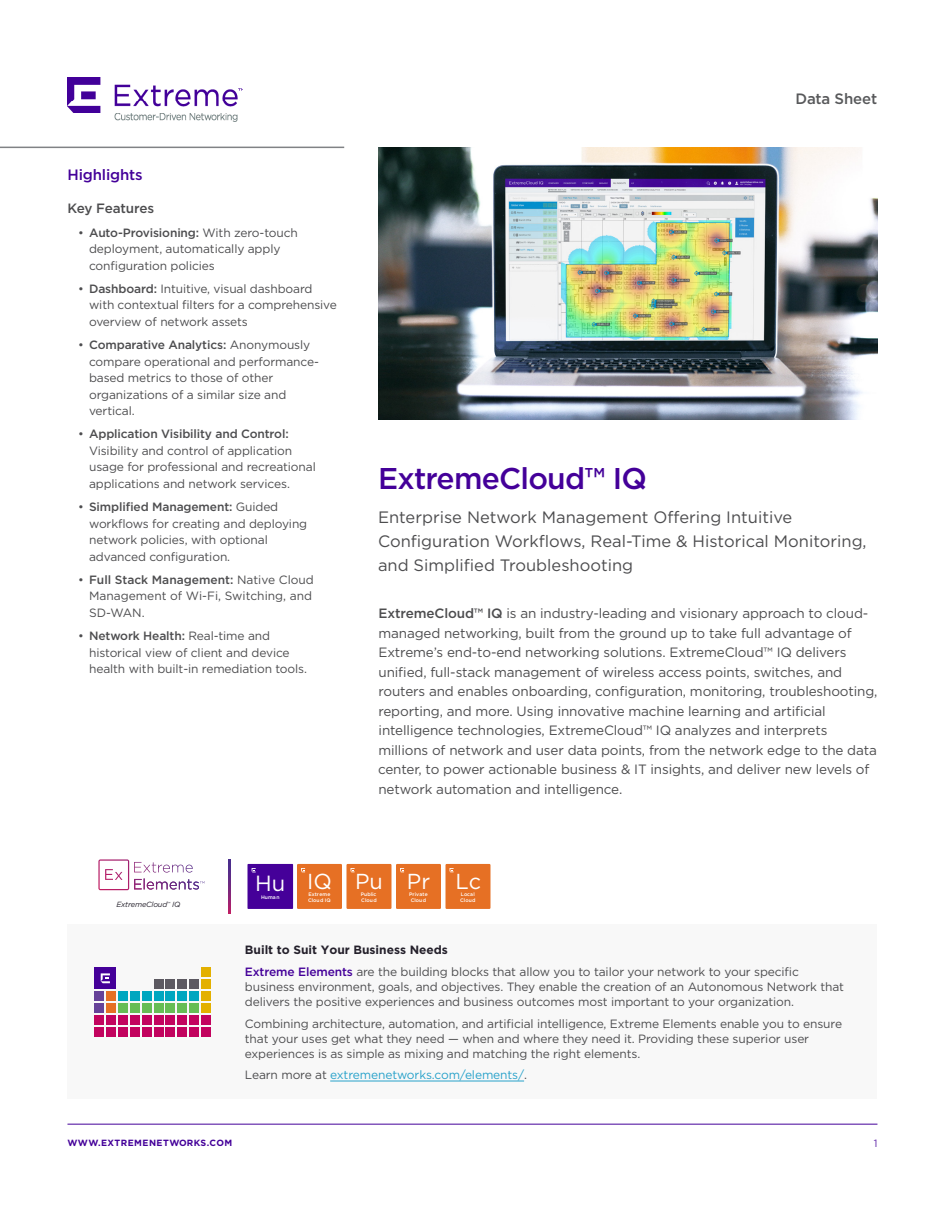
<style>
.page{position:relative;width:945px;height:1215px;background:#fff}
.page>*{position:absolute;margin:0;border:0;box-sizing:border-box;transform-origin:0 0}
.t1{font:500 30px "Gotham";letter-spacing:-.025em;color:#409}
.t2{font:21.9px "Gotham";color:#fff}
.t3{font:21.6px "Gotham";color:#fff}
.Introduction_Body{font:16.5px/24px "Gotham";color:#4d4d4f}
.Sidebar_-_H1{font:500 15px "Gotham";letter-spacing:-.01em;color:#409}
.Document_Header{font:500 15px "Gotham";letter-spacing:-.01em;color:#58595b}
.Body{font:13.5px/19.5px "Gotham";letter-spacing:-.01em;color:#4d4d4f}
.Sidebar_-_H2{font:500 13.5px "Gotham";letter-spacing:-.015em;color:#4d4d4f}
.Body-2{font:12px/16.5px "Gotham";letter-spacing:-.01em;color:#4d4d4f}
.Body-3{font:12px "Gotham";letter-spacing:-.01em;color:#29a2ca}
.t4{font:700 12px "Gotham";color:#24202b}
.Page_Number{font:10.5px "Gotham";color:#6026a8}
.t5{font:700 9px "Gotham";letter-spacing:.05em;color:#409}
.t6{font:italic 7.5px "Gotham";letter-spacing:-.025em;color:#24202b}
.t7{font:500 5.1px "Gotham";color:#fff}
.t8{font:500 4.95px/5.8px "Gotham";color:#fff}
.s1{font-weight:500}
.s2{font-weight:500;color:#409}
.s3{color:#4d4d4f}
</style>
<div class="page">
<hr style="left:67px;top:1124px;width:810px;height:1px;background:#409">
<img style="left:68px;top:78px;width:175px;height:43px">
<hr style="left:0;top:147px;width:344px;height:1px;background:#808285">
<img style="left:378px;top:147px;width:500px;height:272px">
<div style="left:68px;top:925px;width:809px;height:174px;background:#f8f8f8"></div>
<hr style="left:330px;top:1081px;width:194px;height:1px;background:#29a2ca">
<svg style="left:98px;top:859px;width:107px;height:31px"></svg>
<div style="left:201px;top:968px;width:10px;height:9px;background:#e3b000"></div>
<div style="left:201px;top:979px;width:10px;height:10px;background:#e3b000"></div>
<div style="left:189px;top:979px;width:10px;height:10px;background:#5c5961"></div>
<div style="left:177px;top:979px;width:10px;height:10px;background:#5c5961"></div>
<div style="left:165px;top:979px;width:10px;height:10px;background:#5c5961"></div>
<div style="left:154px;top:979px;width:9px;height:10px;background:#5c5961"></div>
<div style="left:201px;top:991px;width:10px;height:10px;background:#e3b000"></div>
<div style="left:189px;top:991px;width:10px;height:10px;background:#00a6bf"></div>
<div style="left:177px;top:991px;width:10px;height:10px;background:#00a6bf"></div>
<div style="left:165px;top:991px;width:10px;height:10px;background:#00a6bf"></div>
<div style="left:154px;top:991px;width:9px;height:10px;background:#00a6bf"></div>
<div style="left:142px;top:991px;width:10px;height:10px;background:#00a6bf"></div>
<div style="left:130px;top:991px;width:10px;height:10px;background:#00a6bf"></div>
<div style="left:118px;top:991px;width:10px;height:10px;background:#00a6bf"></div>
<div style="left:106px;top:991px;width:10px;height:10px;background:#e67024"></div>
<div style="left:94px;top:991px;width:10px;height:10px;background:#664299"></div>
<div style="left:201px;top:1003px;width:10px;height:10px;background:#e3b000"></div>
<div style="left:189px;top:1003px;width:10px;height:10px;background:#66bd54"></div>
<div style="left:177px;top:1003px;width:10px;height:10px;background:#66bd54"></div>
<div style="left:165px;top:1003px;width:10px;height:10px;background:#66bd54"></div>
<div style="left:154px;top:1003px;width:9px;height:10px;background:#66bd54"></div>
<div style="left:142px;top:1003px;width:10px;height:10px;background:#66bd54"></div>
<div style="left:130px;top:1003px;width:10px;height:10px;background:#66bd54"></div>
<div style="left:118px;top:1003px;width:10px;height:10px;background:#66bd54"></div>
<div style="left:106px;top:1003px;width:10px;height:10px;background:#e67024"></div>
<div style="left:94px;top:1003px;width:10px;height:10px;background:#664299"></div>
<div style="left:201px;top:1015px;width:10px;height:10px;background:#c2035e"></div>
<div style="left:189px;top:1015px;width:10px;height:10px;background:#c2035e"></div>
<div style="left:177px;top:1015px;width:10px;height:10px;background:#c2035e"></div>
<div style="left:165px;top:1015px;width:10px;height:10px;background:#c2035e"></div>
<div style="left:154px;top:1015px;width:9px;height:10px;background:#c2035e"></div>
<div style="left:142px;top:1015px;width:10px;height:10px;background:#c2035e"></div>
<div style="left:130px;top:1015px;width:10px;height:10px;background:#c2035e"></div>
<div style="left:118px;top:1015px;width:10px;height:10px;background:#c2035e"></div>
<div style="left:106px;top:1015px;width:10px;height:10px;background:#c2035e"></div>
<div style="left:94px;top:1015px;width:10px;height:10px;background:#c2035e"></div>
<div style="left:201px;top:1027px;width:10px;height:9px;background:#c2035e"></div>
<div style="left:189px;top:1027px;width:10px;height:9px;background:#c2035e"></div>
<div style="left:177px;top:1027px;width:10px;height:9px;background:#c2035e"></div>
<div style="left:165px;top:1027px;width:10px;height:9px;background:#c2035e"></div>
<div style="left:154px;top:1027px;width:9px;height:9px;background:#c2035e"></div>
<div style="left:142px;top:1027px;width:10px;height:9px;background:#c2035e"></div>
<div style="left:130px;top:1027px;width:10px;height:9px;background:#c2035e"></div>
<div style="left:118px;top:1027px;width:10px;height:9px;background:#c2035e"></div>
<div style="left:106px;top:1027px;width:10px;height:9px;background:#c2035e"></div>
<div style="left:94px;top:1027px;width:10px;height:9px;background:#c2035e"></div>
<div style="left:94px;top:968px;width:22px;height:21px;background:#450099"></div>
<svg style="left:101px;top:973px;width:9px;height:10px"></svg>
<svg style="left:229px;top:859px;width:1px;height:54px"></svg>
<div style="left:347px;top:864px;width:45px;height:45px;background:#e67024"></div>
<svg style="left:351px;top:868px;width:4px;height:4px"></svg>
<div style="left:396px;top:864px;width:45px;height:45px;background:#e67024"></div>
<svg style="left:400px;top:868px;width:4px;height:4px"></svg>
<div style="left:297px;top:864px;width:45px;height:45px;background:#e67024"></div>
<svg style="left:301px;top:868px;width:4px;height:4px"></svg>
<div style="left:446px;top:864px;width:45px;height:45px;background:#e67024"></div>
<svg style="left:450px;top:868px;width:4px;height:4px"></svg>
<div style="left:248px;top:864px;width:45px;height:45px;background:#450099"></div>
<svg style="left:252px;top:868px;width:4px;height:5px"></svg>
<p class="Sidebar_-_H1" style="left:68px;top:167px;width:77px">Highlights</p>
<p class="Sidebar_-_H2" style="left:68px;top:201px;width:88px">Key Features</p>
<p class="Body-2" style="left:89px;top:224px;width:210px;text-indent:-11px">• <span class="s1">Auto-Provisioning:</span> With zero-touch deployment, automatically apply configuration policies</p>
<p class="Body-2" style="left:89px;top:280px;width:249px;text-indent:-11px">• <span class="s1">Dashboard:</span> Intuitive, visual dashboard with contextual filters for a comprehensive overview of network assets</p>
<p class="Body-2" style="left:89px;top:336px;width:231px;text-indent:-11px">• <span class="s1">Comparative Analytics:</span> Anonymously compare operational and performance&shy;based metrics to those of other organizations of a similar size and vertical.</p>
<p class="Body-2" style="left:89px;top:426px;width:228px;text-indent:-11px">• <span class="s1">Application Visibility and Control:<br></span>Visibility and control of application usage for professional and recreational applications and network services.</p>
<p class="Body-2" style="left:89px;top:498px;width:220px;text-indent:-11px">• <span class="s1">Simplified Management:</span> Guided workflows for creating and deploying network policies, with optional advanced configuration.</p>
<p class="Body-2" style="left:89px;top:571px;width:226px;text-indent:-11px">• <span class="s1">Full Stack Management:</span> Native Cloud<br>Management of Wi-Fi, Switching, and<br>SD-WAN.</p>
<p class="Body-2" style="left:89px;top:627px;width:219px;text-indent:-11px">• <span class="s1">Network Health:</span> Real-time and historical view of client and device health with built-in remediation tools.</p>
<p class="Document_Header" style="left:795px;top:90px;width:83px">Data Sheet</p>
<h1 class="t1" style="left:378px;top:461px;width:270px">ExtremeCloud™ IQ</h1>
<p class="Introduction_Body" style="left:378px;top:505px;width:490px">Enterprise Network Management Offering Intuitive<br>Configuration Workflows, Real-Time &amp; Historical Monitoring, and Simplified Troubleshooting</p>
<p class="Body" style="left:378px;top:604px;width:501px"><span class="s1">ExtremeCloud™ IQ</span> is an industry-leading and visionary approach to cloud&shy;managed networking, built from the ground up to take full advantage of Extreme’s end-to-end networking solutions. ExtremeCloud™ IQ delivers unified, full-stack management of wireless access points, switches, and routers and enables onboarding, configuration, monitoring, troubleshooting, reporting, and more. Using innovative machine learning and artificial intelligence technologies, ExtremeCloud™ IQ analyzes and interprets millions of network and user data points, from the network edge to the data center, to power actionable business &amp; IT insights, and deliver new levels of network automation and intelligence.</p>
<h1 class="t6" style="left:117px;top:901px;width:65px">ExtremeCloud<sup>™</sup> IQ</h1>
<h2 class="t2" style="left:255px;top:872px;width:32px">Hu</h2>
<p class="t7" style="left:261px;top:894px;width:20px">Human</p>
<h3 class="t3" style="left:307px;top:869px;width:26px">IQ</h3>
<p class="t8" style="left:308px;top:891px;width:24px">Extreme<br>Cloud IQ</p>
<h3 class="t3" style="left:355px;top:869px;width:29px">Pu</h3>
<p class="t8" style="left:361px;top:891px;width:17px">Public<br>Cloud</p>
<h3 class="t3" style="left:407px;top:869px;width:25px">Pr</h3>
<p class="t8" style="left:409px;top:891px;width:20px;text-align:center">Private<br>Cloud</p>
<h3 class="t3" style="left:455px;top:869px;width:27px">Lc</h3>
<p class="t8" style="left:460px;top:891px;width:17px">Local<br>Cloud</p>
<h3 class="t4" style="left:245px;top:942px;width:205px">Built to Suit Your Business Needs</h3>
<p class="Body-2" style="left:245px;top:964px;width:601px;line-height:15px"><span class="s2">Extreme Elements</span> are the building blocks that allow you to tailor your network to your specific business environment, goals, and objectives. They enable the creation of an Autonomous Network that delivers the positive experiences and business outcomes most important to your organization.</p>
<p class="Body-2" style="left:245px;top:1016px;width:599px;line-height:15px">Combining architecture, automation, and artificial intelligence, Extreme Elements enable you to ensure that your uses get what they need — when and where they need it. Providing these superior user experiences is as simple as mixing and matching the right elements.</p>
<p class="Body-3" style="left:245px;top:1069px;width:284px"><span class="s3">Learn more at</span> extremenetworks.com/elements/<span class="s3">.</span></p>
<p class="t5" style="left:67px;top:1137px;width:166px">WWW.EXTREMENETWORKS.COM</p>
<p class="Page_Number" style="left:874px;top:1138px;width:5px">1</p>
</div>
